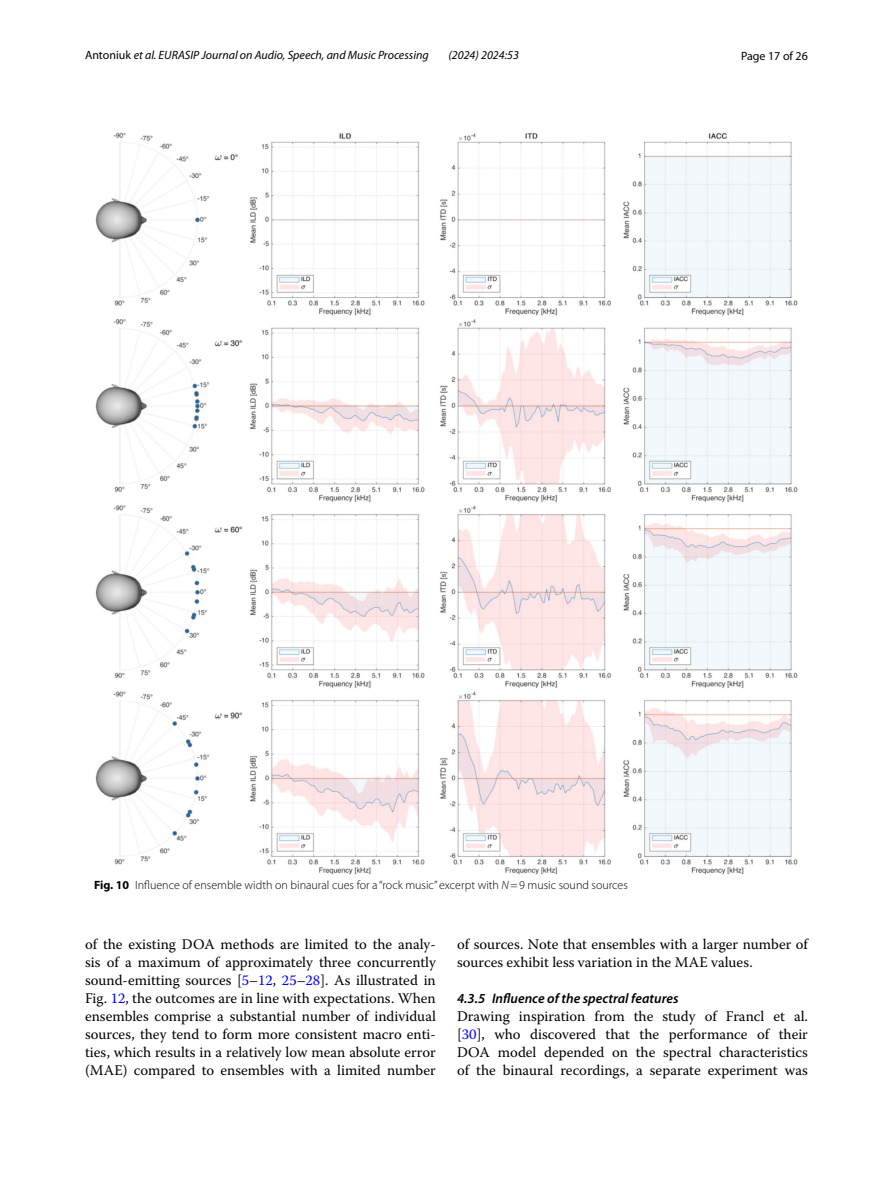
<style>
.page{position:relative;width:893px;height:1187px;background:#fff}
.page>*{position:absolute;margin:0;border:0;box-sizing:border-box;transform-origin:0 0}
.t1{font:14.7px/18px "Warnock Pro";color:#000;text-align:justify}
.t2{font:italic 600 13.8px "Myriad Pro";color:#000}
.t3{font:300 12px "Myriad Pro";color:#000}
.t4{font:italic 12px "Myriad Pro";color:#000}
.t5{font:12px "Myriad Pro";color:#000}
.s1{font-style:normal}
.s2{font-weight:700}
.s3{font-style:italic}
.s4{color:#00f}
</style>
<div class="page">
<img style="left:96px;top:133px;width:701px;height:741px">
<p class="t4" style="left:85px;top:48px;width:345px"><span class="s1">Antoniuk</span> et al. EURASIP Journal on Audio, Speech, and Music Processing</p>
<p class="t4" style="left:448px;top:48px;width:72px">(2024) 2024:53</p>
<p class="t5" style="left:741px;top:48px;width:68px">Page 17 of 26</p>
<p class="t3" style="left:94px;top:878px;width:535px"><span class="s2">Fig. 10</span> Influence of ensemble width on binaural cues for a “rock music” excerpt with <span class="s3">N</span>=9 music sound sources</p>
<p class="t1" style="left:85px;top:935px;width:352px">of the existing DOA methods are limited to the analy&shy;sis of a maximum of approximately three concurrently sound-emitting sources [<span class="s4">5</span>–<span class="s4">12</span>, <span class="s4">25</span>–<span class="s4">28</span>]. As illustrated in Fig. <span class="s4">12</span>, the outcomes are in line with expectations. When ensembles comprise a substantial number of individual sources, they tend to form more consistent macro enti&shy;ties, which results in a relatively low mean absolute error (MAE) compared to ensembles with a limited number</p>
<p class="t1" style="left:457px;top:935px;width:352px">of sources. Note that ensembles with a larger number of sources exhibit less variation in the MAE values.</p>
<p class="t2" style="left:457px;top:989px;width:223px">4.3.5 Influence of the spectral features</p>
<p class="t1" style="left:457px;top:1007px;width:352px">Drawing inspiration from the study of Francl et al. [<span class="s4">30</span>], who discovered that the performance of their DOA model depended on the spectral characteristics of the binaural recordings, a separate experiment was</p>
</div>
